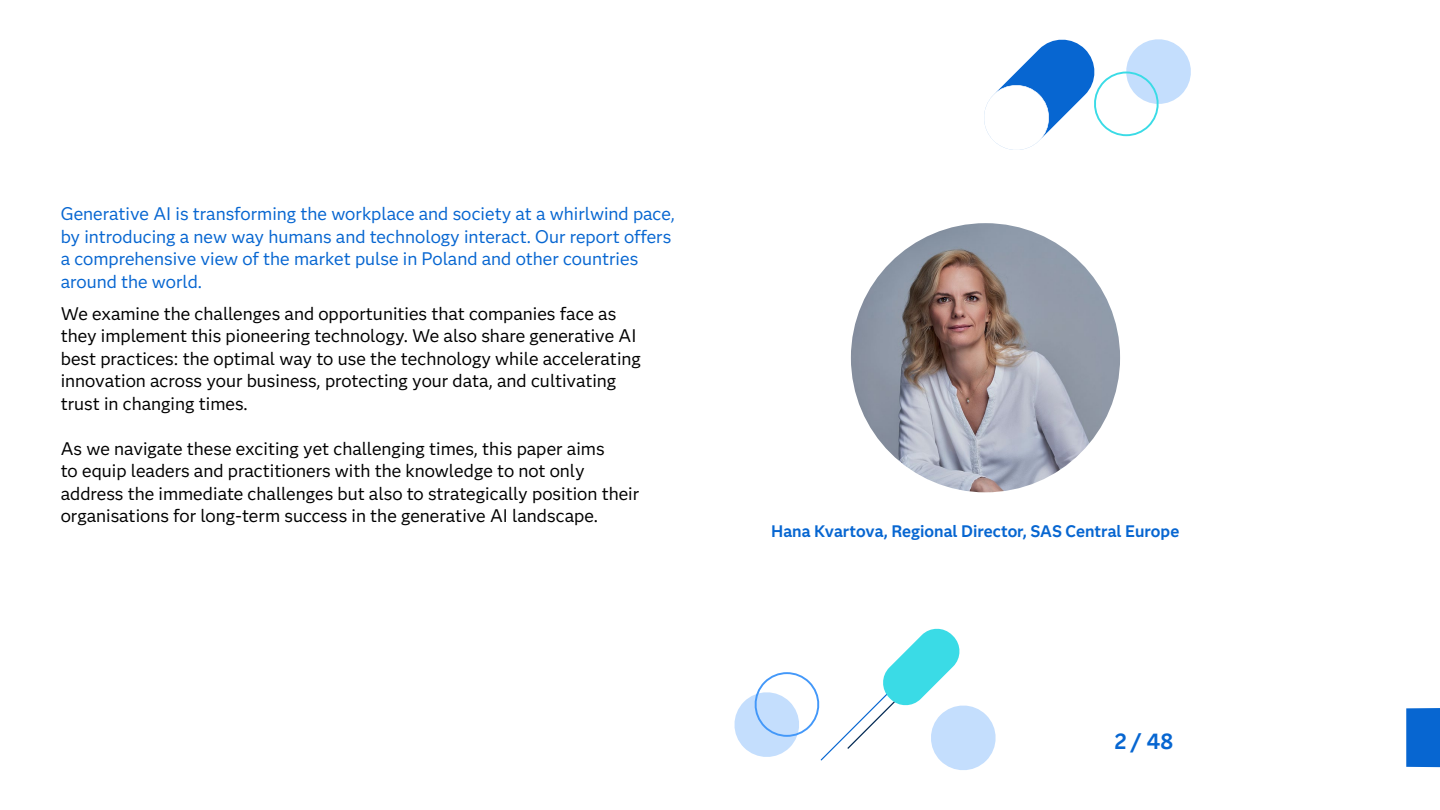
<style>
.page{position:relative;width:1440px;height:810px;background:#fff}
.page>*{position:absolute;margin:0;border:0;box-sizing:border-box;transform-origin:0 0}
.t1{font:700 21.67px "Anova";color:#0766d1}
.t2{font:18px/22.5px "Anova";color:#000}
.t3{font:18px/22.5px "Anova";color:#0766d1}
.t4{font:700 16.5px "Anova";color:#0766d1}
</style>
<div class="page">
<svg style="left:984px;top:39px;width:207px;height:111px"></svg>
<svg style="left:734px;top:628px;width:262px;height:142px"></svg>
<div style="left:1406px;top:708px;width:34px;height:59px;background:#0766d1"></div>
<img style="left:851px;top:223px;width:269px;height:269px;border-radius:135px">
<p class="t3" style="left:61px;top:202px;width:616px">Generative AI is transforming the workplace and society at a whirlwind pace, by introducing a new way humans and technology interact. Our report offers a comprehensive view of the market pulse in Poland and other countries around the world.</p>
<p class="t2" style="left:61px;top:301px;width:582px">We examine the challenges and opportunities that companies face as they implement this pioneering technology. We also share generative AI best practices: the optimal way to use the technology while accelerating innovation across your business, protecting your data, and cultivating trust in changing times.</p>
<p class="t2" style="left:61px;top:436px;width:580px">As we navigate these exciting yet challenging times, this paper aims<br>to equip leaders and practitioners with the knowledge to not only address the immediate challenges but also to strategically position their organisations for long-term success in the generative AI landscape.</p>
<p class="t4" style="left:771px;top:519px;width:410px">Hana Kvartova, Regional Director, SAS Central Europe</p>
<p class="t1" style="left:1114px;top:725px;width:60px">2 / 48</p>
</div>
